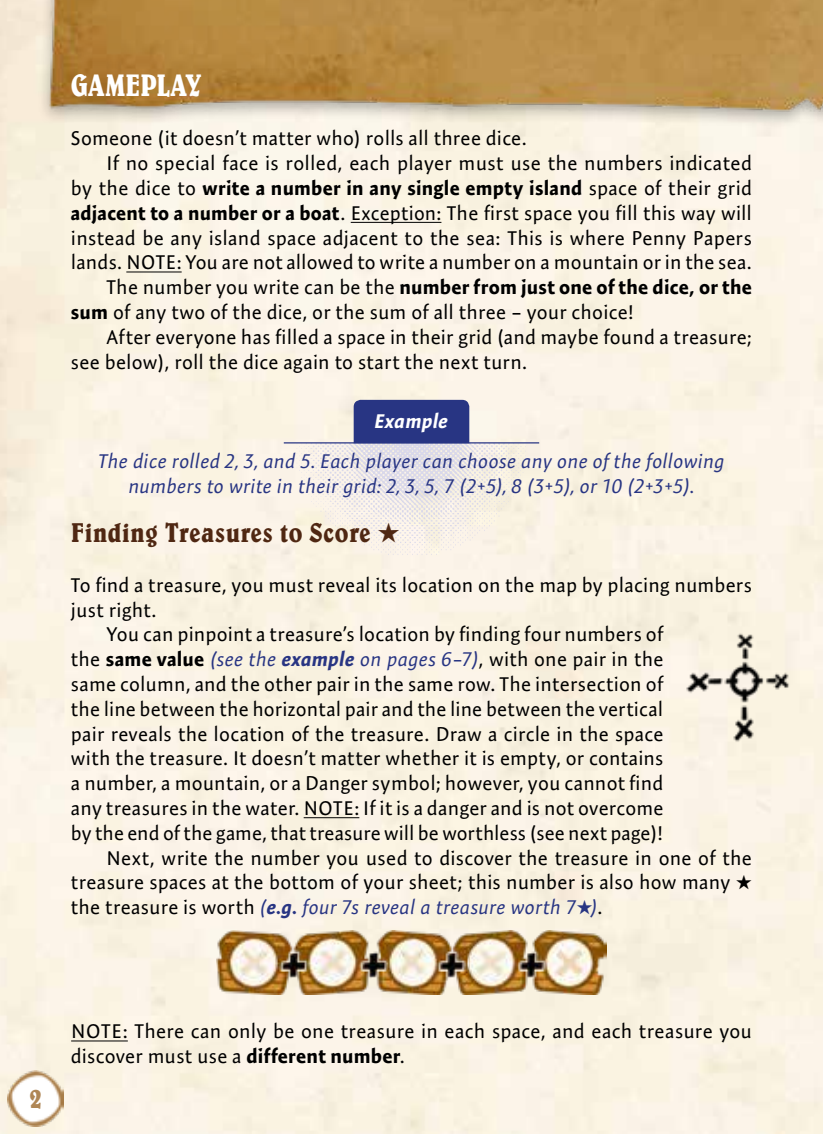
<style>
.page{position:relative;width:823px;height:1134px;background:#fff}
.page>*{position:absolute;margin:0;border:0;box-sizing:border-box;transform-origin:0 0}
.t1{font:condensed 31.5px "Belwe";letter-spacing:-.02em;color:#fff}
.t2{font:condensed 30px "Belwe";color:#af8655}
.t3{font:condensed 27.5px "Belwe";letter-spacing:.02em;color:#4f2712}
.t4{font:20px/24.8px "Expo Sans Pro";letter-spacing:.01em;color:#000}
.t5{font:italic 20px/24.8px "Expo Sans Pro";letter-spacing:.005em;color:#283583;text-align:center}
.t6{font:700 20px "Expo Sans Pro";letter-spacing:.015em;color:#000}
.t7{font:italic 700 20px "Expo Sans Pro";letter-spacing:.015em;color:#fff}
.s1{font-weight:400}
.s2{font-weight:700}
.s3{font-style:italic;color:#283583}
.s4{font-weight:700;font-style:italic;color:#283583}
.s5{font-style:normal;color:#000}
</style>
<div class="page">
<div style="left:0;top:0;width:822px;height:1134px;background:#faf3e3"></div>
<div style="left:37px;top:0;width:785px;height:134px;background:#000;opacity:.3"></div>
<img style="left:50px;top:0;width:772px;height:133px">
<img style="left:287px;top:443px;width:248px;height:124px">
<img style="left:684px;top:626px;width:113px;height:123px">
<img style="left:217px;top:930px;width:388px;height:64px">
<hr style="left:350px;top:222px;width:91px;height:1px;background:#000">
<hr style="left:126px;top:271px;width:55px;height:1px;background:#000">
<div style="left:353px;top:400px;width:116px;height:42px;background:#283583"></div>
<hr style="left:283px;top:442px;width:256px;height:1px;background:#283583">
<hr style="left:303px;top:817px;width:56px;height:1px;background:#000">
<hr style="left:71px;top:1040px;width:57px;height:1px;background:#000">
<img style="left:7px;top:1070px;width:56px;height:57px">
<h1 class="t1" style="left:71px;top:66px;width:132px">GAMEPLAY</h1>
<p class="t4" style="left:71px;top:126px;width:457px">Someone (it doesn’t matter who) rolls all three dice.</p>
<p class="t4" style="left:106px;top:151px;width:646px">If no special face is rolled, each player must use the numbers indicated</p>
<p class="t6" style="left:71px;top:176px;width:682px"><span class="s1">by the dice to</span> write a number in any single empty island <span class="s1">space of their grid</span></p>
<p class="t4" style="left:71px;top:200px;width:682px"><span class="s2">adjacent to a number or a boat</span>. Exception: The first space you fill this way will</p>
<p class="t4" style="left:71px;top:225px;width:682px">instead be any island space adjacent to the sea: This is where Penny Papers</p>
<p class="t4" style="left:71px;top:250px;width:682px">lands. NOTE: You are not allowed to write a number on a mountain or in the sea.</p>
<p class="t6" style="left:106px;top:275px;width:646px"><span class="s1">The number you write can be the</span> number from just one of the dice, or the</p>
<p class="t4" style="left:71px;top:299px;width:564px"><span class="s2">sum</span> of any two of the dice, or the sum of all three – your choice!</p>
<p class="t4" style="left:106px;top:324px;width:646px">After everyone has filled a space in their grid (and maybe found a treasure;</p>
<p class="t4" style="left:71px;top:349px;width:457px">see below), roll the dice again to start the next turn.</p>
<p class="t7" style="left:375px;top:409px;width:74px">Example</p>
<p class="t5" style="left:98px;top:448px;width:627px">The dice rolled 2, 3, and 5. Each player can choose any one of the following numbers to write in their grid: 2, 3, 5, 7 (2+5), 8 (3+5), or 10 (2+3+5).</p>
<h3 class="t3" style="left:71px;top:517px;width:330px">Finding Treasures to Score ★</h3>
<p class="t4" style="left:71px;top:572px;width:682px">To find a treasure, you must reveal its location on the map by placing numbers</p>
<p class="t4" style="left:71px;top:597px;width:87px">just right.</p>
<p class="t4" style="left:106px;top:622px;width:558px">You can pinpoint a treasure’s location by finding four numbers of</p>
<p class="t4" style="left:71px;top:647px;width:593px">the <span class="s2">same value</span> <span class="s3">(see the</span> <span class="s4">example</span> <span class="s3">on pages 6–7)</span>, with one pair in the</p>
<p class="t4" style="left:71px;top:671px;width:593px">same column, and the other pair in the same row. The intersection of</p>
<p class="t4" style="left:71px;top:696px;width:593px">the line between the horizontal pair and the line between the vertical</p>
<p class="t4" style="left:71px;top:721px;width:593px">pair reveals the location of the treasure. Draw a circle in the space</p>
<p class="t4" style="left:71px;top:746px;width:593px">with the treasure. It doesn’t matter whether it is empty, or contains</p>
<p class="t4" style="left:71px;top:771px;width:593px">a number, a mountain, or a Danger symbol; however, you cannot find</p>
<p class="t4" style="left:71px;top:795px;width:593px">any treasures in the water. NOTE: If it is a danger and is not overcome</p>
<p class="t4" style="left:71px;top:820px;width:593px">by the end of the game, that treasure will be worthless (see next page)!</p>
<p class="t4" style="left:106px;top:845px;width:646px">Next, write the number you used to discover the treasure in one of the</p>
<p class="t4" style="left:71px;top:870px;width:682px">treasure spaces at the bottom of your sheet; this number is also how many ★</p>
<p class="t5" style="left:71px;top:895px;width:533px"><span class="s5">the treasure is worth</span> (<span class="s2">e.g.</span> four 7s reveal a treasure worth 7★)<span class="s5">.</span></p>
<h2 class="t2" style="left:29px;top:1080px;width:14px">2</h2>
<p class="t4" style="left:71px;top:1019px;width:682px">NOTE: There can only be one treasure in each space, and each treasure you discover must use a <span class="s2">different number</span>.</p>
</div>
